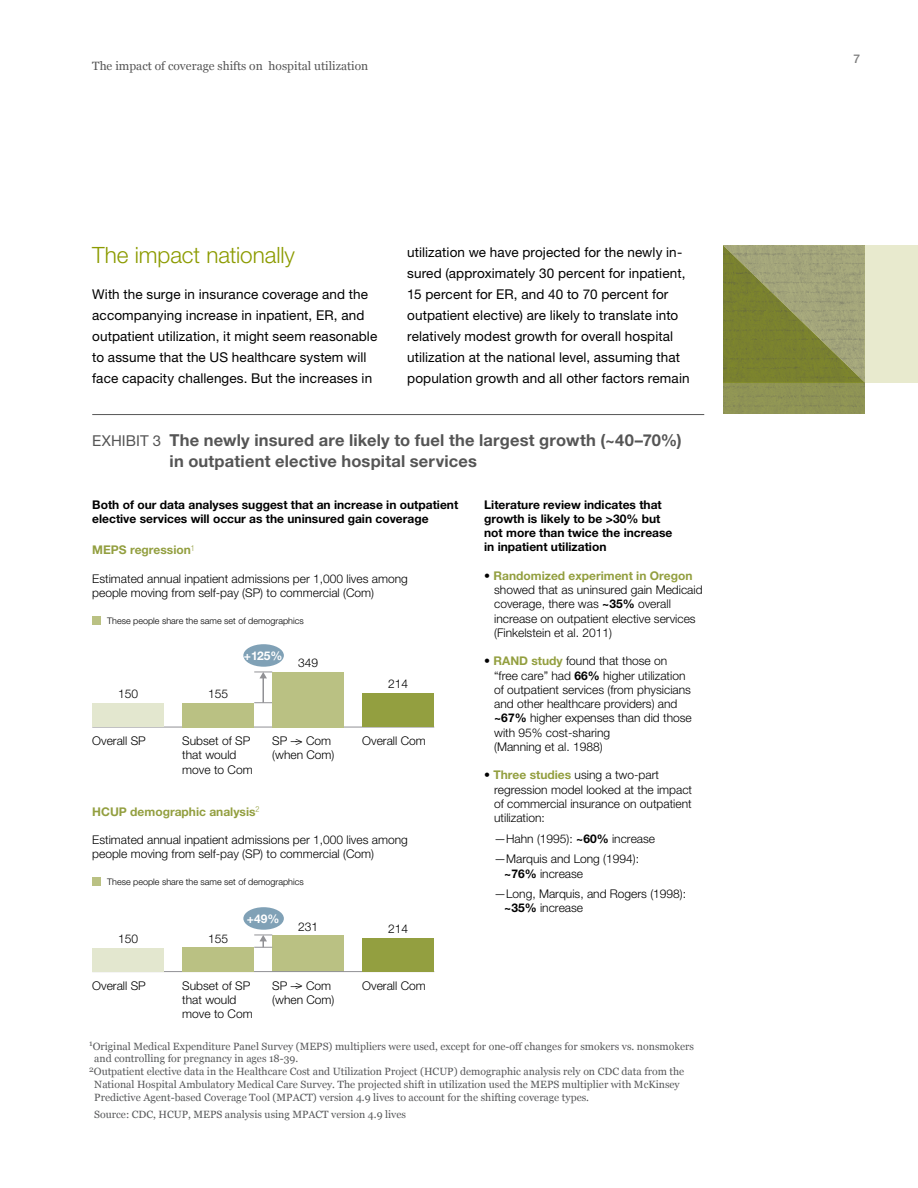
<style>
.page{position:relative;width:918px;height:1188px;background:#fff}
.page>*{position:absolute;margin:0;border:0;box-sizing:border-box;transform-origin:0 0}
.t1{font:300 22.5px "Helvetica Neue";letter-spacing:-.005em;color:#8c9b00}
.t2{font:700 16.5px/21px "Helvetica Neue";letter-spacing:.01em;color:#555}
.t3{font:300 15px "Helvetica Neue";color:#000}
.t4{font:13.5px/21px "Helvetica Neue";letter-spacing:.01em;color:#000}
.t5{font:300 12px/14.2px "Helvetica Neue LT Std";color:#000}
.t6{font:700 12px/14.2px "Helvetica Neue LT Std";color:#000}
.t7{font:12px "Georgia";color:#555}
.t8{font:700 12px "Helvetica Neue LT Std";color:#939f40}
.t9{font:700 12px "Helvetica Neue LT Std";color:#fff}
.t10{font:500 12px "Helvetica Neue";color:#7d7d7d}
.t11{font:10.5px "Georgia";color:#58595b}
.t12{font:300 9px "Helvetica Neue LT Std";color:#000}
.s1{font-family:"Helvetica Neue LT Std";font-weight:400;font-size:15px}
.s2{font-weight:700}
.s3{font-weight:700;color:#939f40}
</style>
<div class="page">
<div style="left:723px;top:245px;width:195px;height:137px;background:#e8eace"></div>
<div style="left:723px;top:382px;width:142px;height:31px;background:#8e9355"></div>
<svg style="left:723px;top:245px;width:142px;height:137px"></svg>
<hr style="left:92px;top:414px;width:612px;height:1px;background:#555">
<hr style="left:92px;top:727px;width:342px;height:1px;background:#919195">
<div style="left:243px;top:644px;width:41px;height:23px;background:#80a1b6;border-radius:50%"></div>
<div style="left:92px;top:616px;width:9px;height:9px;background:#bac183"></div>
<svg style="left:254px;top:702px;width:18px;height:1px"></svg>
<hr style="left:262px;top:677px;width:2px;height:26px;background:#919195">
<svg style="left:254px;top:672px;width:18px;height:6px"></svg>
<div style="left:362px;top:693px;width:72px;height:34px;background:#939f40"></div>
<div style="left:272px;top:672px;width:72px;height:55px;background:#bac183"></div>
<div style="left:272px;top:935px;width:72px;height:37px;background:#bac183"></div>
<div style="left:182px;top:703px;width:72px;height:24px;background:#bac183"></div>
<div style="left:92px;top:704px;width:72px;height:23px;background:#e3e7cf"></div>
<hr style="left:92px;top:971px;width:342px;height:1px;background:#919195">
<div style="left:243px;top:907px;width:41px;height:23px;background:#80a1b6;border-radius:50%"></div>
<div style="left:92px;top:877px;width:9px;height:9px;background:#bac183"></div>
<svg style="left:254px;top:935px;width:18px;height:13px"></svg>
<div style="left:362px;top:938px;width:72px;height:34px;background:#939f40"></div>
<div style="left:182px;top:947px;width:72px;height:25px;background:#bac183"></div>
<div style="left:92px;top:948px;width:72px;height:24px;background:#e3e7cf"></div>
<p class="t7" style="left:92px;top:57px;width:278px">The impact of coverage shifts on hospital utilization</p>
<p class="t4" style="left:407px;top:241px;width:284px">utilization we have projected for the newly in&shy;sured (approximately 30 percent for inpatient, 15 percent for ER, and 40 to 70 percent for outpatient elective) are likely to translate into relatively modest growth for overall hospital utilization at the national level, assuming that population growth and all other factors remain</p>
<h1 class="t1" style="left:92px;top:241px;width:204px">The impact nationally</h1>
<p class="t4" style="left:92px;top:283px;width:287px">With the surge in insurance coverage and the accompanying increase in inpatient, ER, and outpatient utilization, it might seem reasonable to assume that the US healthcare system will face capacity challenges. But the increases in</p>
<p class="t3" style="left:91px;top:289px;width:489px">The post-reform health system: Meeting the challenges ahead — April 2013</p>
<p class="t3" style="left:91px;top:331px;width:63px">Utilization</p>
<p class="t3" style="left:91px;top:373px;width:86px">Exhibit 3 of 4</p>
<h2 class="t2" style="left:170px;top:429px;width:513px;text-indent:-77px"><span class="s1">EXHIBIT 3</span> The newly insured are likely to fuel the largest growth (~40–70%) in outpatient elective hospital services</h2>
<p class="t6" style="left:484px;top:497px;width:190px">Literature review indicates that growth is likely to be &gt;30% but not more than twice the increase in inpatient utilization</p>
<p class="t5" style="left:494px;top:568px;width:210px;text-indent:-10px"><span class="s2">•</span> <span class="s3">Randomized experiment in Oregon </span>showed that as uninsured gain Medicaid coverage, there was <span class="s2">~35%</span> overall increase on outpatient elective services (Finkelstein et al. 2011)</p>
<p class="t5" style="left:494px;top:654px;width:199px;text-indent:-10px"><span class="s2">•</span> <span class="s3">RAND study</span> found that those on “free care” had <span class="s2">66%</span> higher utilization of outpatient services (from physicians and other healthcare providers) and <span class="s2">~67%</span> higher expenses than did those with 95% cost-sharing<br>(Manning et al. 1988)</p>
<p class="t5" style="left:494px;top:768px;width:200px;text-indent:-10px"><span class="s2">•</span> <span class="s3">Three studies</span> using a two-part regression model looked at the impact of commercial insurance on outpatient utilization:</p>
<p class="t5" style="left:494px;top:828px;width:163px;line-height:20.7px">—Hahn (1995): <span class="s2">~60%</span> increase —Marquis and Long (1994):</p>
<p class="t5" style="left:494px;top:863px;width:194px;line-height:20.7px;text-indent:10px"><span class="s2">~76%</span> increase<br>—Long, Marquis, and Rogers (1998):</p>
<p class="t5" style="left:504px;top:901px;width:81px"><span class="s2">~35%</span> increase</p>
<p class="t6" style="left:92px;top:497px;width:368px">Both of our data analyses suggest that an increase in outpatient elective services will occur as the uninsured gain coverage</p>
<p class="t8" style="left:92px;top:543px;width:104px">MEPS regression<sup>1</sup></p>
<p class="t5" style="left:92px;top:571px;width:317px">Estimated annual inpatient admissions per 1,000 lives among people moving from self-pay (SP) to commercial (Com)</p>
<p class="t12" style="left:107px;top:615px;width:198px">These people share the same set of demographics</p>
<p class="t9" style="left:244px;top:648px;width:40px">+125%</p>
<p class="t5" style="left:298px;top:656px;width:22px">349</p>
<p class="t5" style="left:388px;top:677px;width:22px">214</p>
<p class="t5" style="left:118px;top:687px;width:22px">150</p>
<p class="t5" style="left:208px;top:687px;width:22px">155</p>
<p class="t5" style="left:182px;top:733px;width:72px">Subset of SP that would move to Com</p>
<p class="t5" style="left:272px;top:733px;width:64px">SP ––&gt; Com (when Com)</p>
<p class="t5" style="left:362px;top:733px;width:65px">Overall Com</p>
<p class="t5" style="left:92px;top:733px;width:55px">Overall SP</p>
<p class="t8" style="left:92px;top:804px;width:169px">HCUP demographic analysis<sup>2</sup></p>
<p class="t5" style="left:92px;top:833px;width:317px">Estimated annual inpatient admissions per 1,000 lives among people moving from self-pay (SP) to commercial (Com)</p>
<p class="t12" style="left:107px;top:877px;width:198px">These people share the same set of demographics</p>
<p class="t9" style="left:247px;top:911px;width:34px">+49%</p>
<p class="t5" style="left:298px;top:919px;width:22px">231</p>
<p class="t5" style="left:388px;top:922px;width:22px">214</p>
<p class="t5" style="left:118px;top:931px;width:22px">150</p>
<p class="t5" style="left:208px;top:931px;width:22px">155</p>
<p class="t5" style="left:92px;top:978px;width:55px">Overall SP</p>
<p class="t5" style="left:182px;top:978px;width:72px">Subset of SP that would move to Com</p>
<p class="t5" style="left:272px;top:978px;width:64px">SP ––&gt; Com (when Com)</p>
<p class="t5" style="left:362px;top:978px;width:65px">Overall Com</p>
<p class="t11" style="left:89px;top:1038px;width:606px"><sup>1</sup>Original Medical Expenditure Panel Survey (MEPS) multipliers were used, except for one-off changes for smokers vs. nonsmokers</p>
<p class="t11" style="left:94px;top:1051px;width:206px">and controlling for pregnancy in ages 18-39.</p>
<p class="t11" style="left:89px;top:1064px;width:597px"><sup>2</sup>Outpatient elective data in the Healthcare Cost and Utilization Project (HCUP) demographic analysis rely on CDC data from the</p>
<p class="t11" style="left:94px;top:1077px;width:587px">National Hospital Ambulatory Medical Care Survey. The projected shift in utilization used the MEPS multiplier with McKinsey</p>
<p class="t11" style="left:94px;top:1089px;width:496px">Predictive Agent-based Coverage Tool (MPACT) version 4.9 lives to account for the shifting coverage types.</p>
<p class="t11" style="left:94px;top:1107px;width:313px">Source: CDC, HCUP, MEPS analysis using MPACT version 4.9 lives</p>
<p class="t10" style="left:853px;top:52px;width:8px">7</p>
</div>
